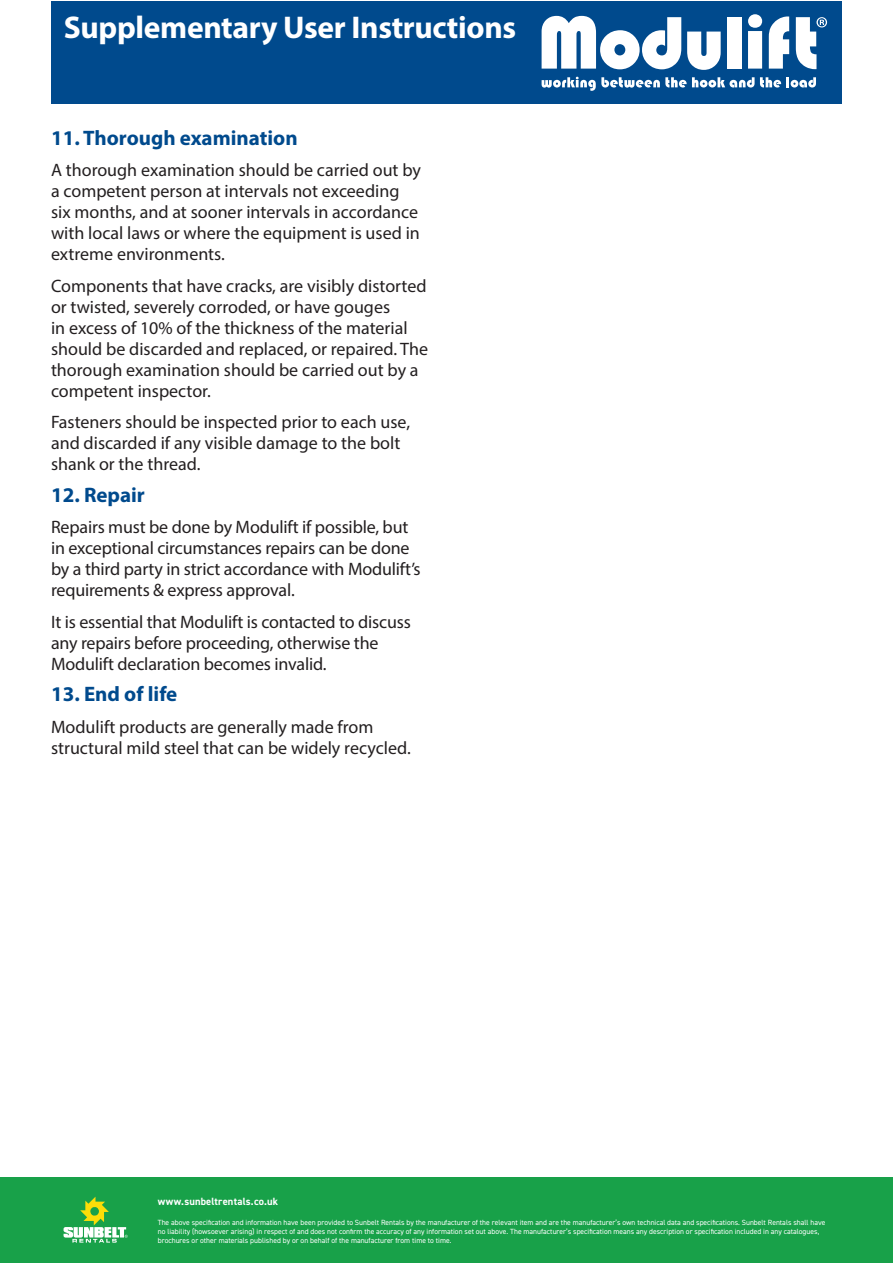
<style>
.page{position:relative;width:893px;height:1263px;background:#fff}
.page>*{position:absolute;margin:0;border:0;box-sizing:border-box;transform-origin:0 0}
.t1{font:700 31.5px "Myriad Pro";letter-spacing:-.01em;color:#fff}
.t2{font:700 21px "Myriad Pro";color:#004a8d}
.t3{font:18px/21px "Myriad Pro";color:#231f20}
.t4{font:700 10.5px "DIN2014";letter-spacing:.015em;color:#fff}
.t5{font:7.5px/9px "DIN2014";color:#fff}
</style>
<div class="page">
<div style="left:51px;top:2px;width:791px;height:102px;background:#004a8d"></div>
<svg style="left:542px;top:16px;width:139px;height:53px"></svg>
<svg style="left:687px;top:32px;width:34px;height:38px"></svg>
<div style="left:727px;top:17px;width:14px;height:52px;background:#fff"></div>
<svg style="left:748px;top:14px;width:14px;height:55px"></svg>
<svg style="left:769px;top:16px;width:20px;height:53px"></svg>
<svg style="left:542px;top:77px;width:274px;height:14px"></svg>
<svg style="left:796px;top:17px;width:31px;height:52px"></svg>
<div style="left:0;top:1178px;width:893px;height:85px;background:#18a149"></div>
<svg style="left:64px;top:1197px;width:64px;height:45px"></svg>
<h1 class="t1" style="left:64px;top:7px;width:454px">Supplementary User Instructions</h1>
<p class="t2" style="left:51px;top:124px;width:248px">11. Thorough examination</p>
<p class="t3" style="left:51px;top:160px;width:371px">A thorough examination should be carried out by a competent person at intervals not exceeding six months, and at sooner intervals in accordance with local laws or where the equipment is used in extreme environments.</p>
<p class="t3" style="left:51px;top:275px;width:379px">Components that have cracks, are visibly distorted or twisted, severely corroded, or have gouges<br>in excess of 10% of the thickness of the material should be discarded and replaced, or repaired. The thorough examination should be carried out by a competent inspector.</p>
<p class="t3" style="left:51px;top:412px;width:361px">Fasteners should be inspected prior to each use, and discarded if any visible damage to the bolt shank or the thread.</p>
<p class="t2" style="left:51px;top:481px;width:95px">12. Repair</p>
<p class="t3" style="left:51px;top:517px;width:371px">Repairs must be done by Modulift if possible, but in exceptional circumstances repairs can be done by a third party in strict accordance with Modulift’s requirements &amp; express approval.</p>
<p class="t3" style="left:51px;top:611px;width:361px">It is essential that Modulift is contacted to discuss any repairs before proceeding, otherwise the<br>Modulift declaration becomes invalid.</p>
<p class="t2" style="left:51px;top:681px;width:128px">13. End of life</p>
<p class="t3" style="left:51px;top:716px;width:361px">Modulift products are generally made from structural mild steel that can be widely recycled.</p>
<p class="t4" style="left:158px;top:1194px;width:122px">www.sunbeltrentals.co.uk</p>
<p class="t5" style="left:158px;top:1217px;width:669px">The above specification and information have been provided to Sunbelt Rentals by the manufacturer of the relevant item and are the manufacturer’s own technical data and specifications. Sunbelt Rentals shall have no liability (howsoever arising) in respect of and does not confirm the accuracy of any information set out above. The manufacturer’s specification means any description or specification included in any catalogues, brochures or other materials published by or on behalf of the manufacturer from time to time.</p>
</div>
